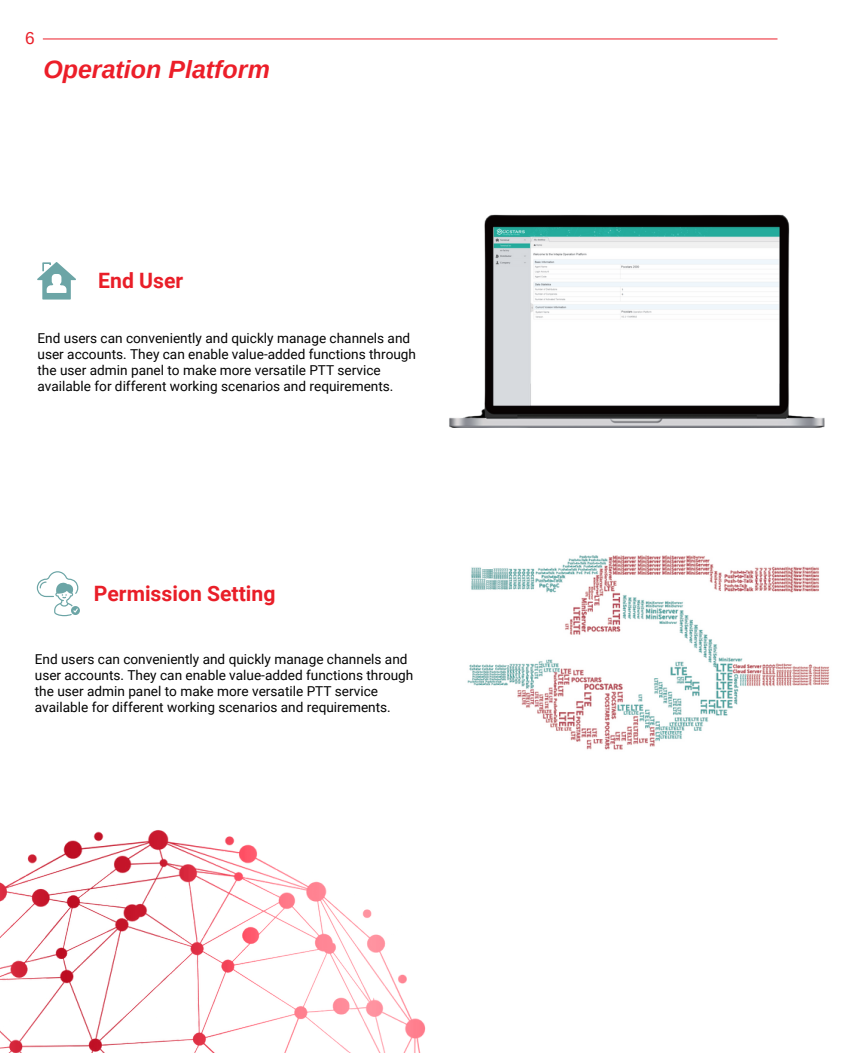
<style>
.page{position:relative;width:851px;height:1053px;background:#fff}
.page>*{position:absolute;margin:0;border:0;box-sizing:border-box;transform-origin:0 0}
.t1{font:italic 700 25px "Arimo";color:#ec1e29}
.t2{font:700 21.12px "Roboto";color:#e91e28}
.t3{font:17.25px "Arimo";color:#e91e28}
.t4{font:13.62px/16px "Roboto";color:#030303}
</style>
<div class="page">
<hr style="left:43px;top:38px;width:734px;height:1px;background:#ec1e29">
<img style="left:449px;top:214px;width:376px;height:214px">
<svg style="left:37px;top:262px;width:39px;height:37px"></svg>
<svg style="left:37px;top:571px;width:43px;height:45px"></svg>
<img style="left:467px;top:555px;width:363px;height:195px">
<img style="left:0;top:830px;width:426px;height:223px">
<p class="t3" style="left:25px;top:29px;width:11px">6</p>
<p class="t1" style="left:43px;top:56px;width:228px">Operation Platform</p>
<p class="t2" style="left:98px;top:268px;width:86px">End User</p>
<p class="t4" style="left:37px;top:331px;width:380px">End users can conveniently and quickly manage channels and user accounts. They can enable value-added functions through the user admin panel to make more versatile PTT service available for different working scenarios and requirements.</p>
<p class="t2" style="left:94px;top:581px;width:183px">Permission Setting</p>
<p class="t4" style="left:35px;top:651px;width:380px">End users can conveniently and quickly manage channels and user accounts. They can enable value-added functions through the user admin panel to make more versatile PTT service available for different working scenarios and requirements.</p>
</div>
